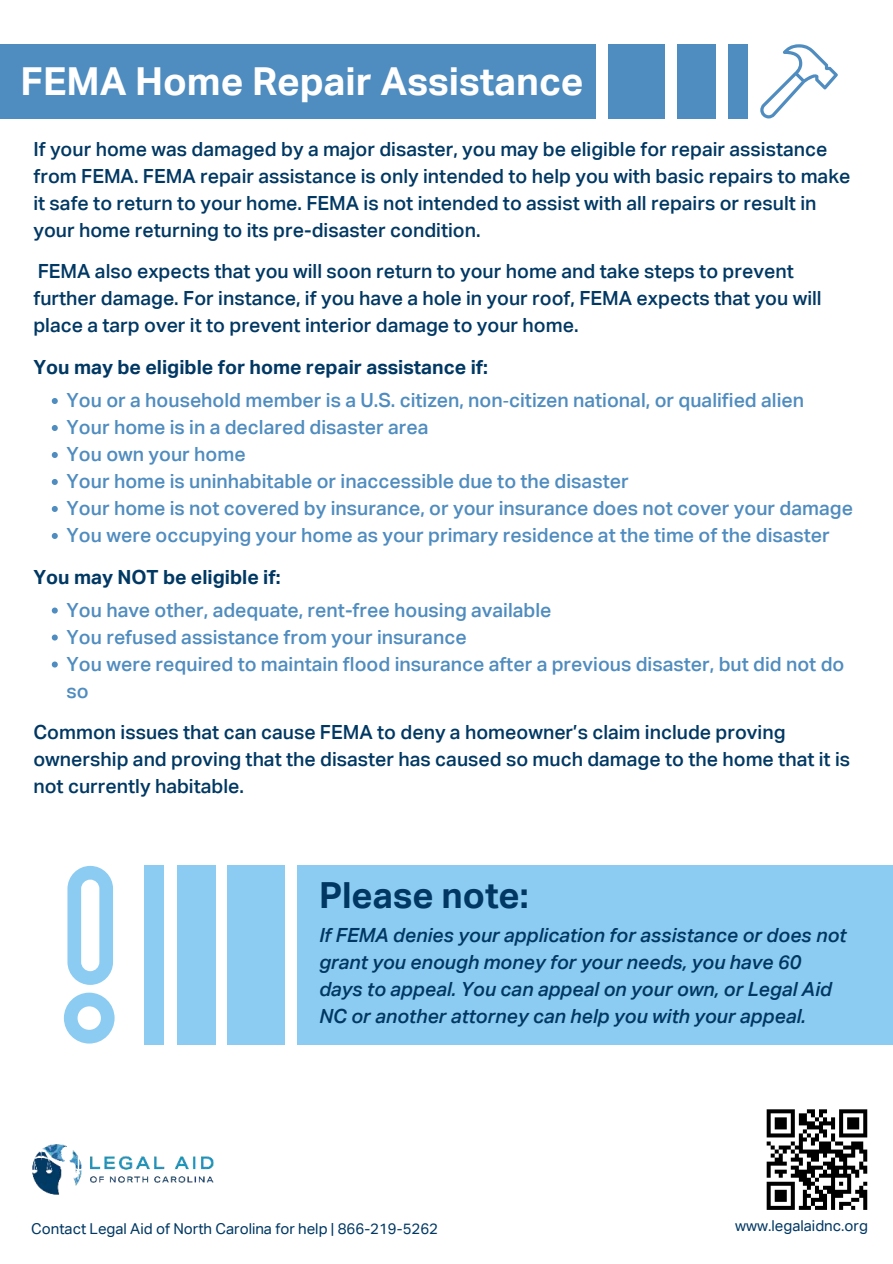
<style>
.page{position:relative;width:893px;height:1264px;background:#fff}
.page>*{position:absolute;margin:0;border:0;box-sizing:border-box;transform-origin:0 0}
.t1{font:700 38.55px "Aktiv Grotesk Corp";color:#fff}
.t2{font:700 36px "Aktiv Grotesk Corp";color:#003863}
.t3{font:500 19.5px/27px "Aktiv Grotesk Corp";color:#003863}
.t4{font:500 19.5px/27px "Aktiv Grotesk Corp";color:#4f8cbf}
.t5{font:italic 500 19.5px/27px "Aktiv Grotesk Corp";color:#003863}
.t6{font:700 19.5px "Aktiv Grotesk Corp";color:#003863}
.t7{font:15px "Aktiv Grotesk Corp";color:#003863}
.s1{font-family:"Noto Sans";font-weight:400}
</style>
<div class="page">
<div style="left:0;top:44px;width:595px;height:74px;background:#4f8cbf"></div>
<div style="left:608px;top:44px;width:57px;height:74px;background:#4f8cbf"></div>
<div style="left:677px;top:44px;width:39px;height:74px;background:#4f8cbf"></div>
<div style="left:728px;top:44px;width:19px;height:74px;background:#4f8cbf"></div>
<svg style="left:760px;top:44px;width:77px;height:74px"></svg>
<div style="left:298px;top:864px;width:594px;height:180px;background:#8cccf2"></div>
<svg style="left:67px;top:865px;width:46px;height:119px"></svg>
<svg style="left:64px;top:992px;width:50px;height:51px"></svg>
<svg style="left:52px;top:398px;width:6px;height:6px"></svg>
<svg style="left:52px;top:425px;width:6px;height:6px"></svg>
<svg style="left:52px;top:452px;width:6px;height:6px"></svg>
<svg style="left:52px;top:479px;width:6px;height:6px"></svg>
<svg style="left:52px;top:506px;width:6px;height:6px"></svg>
<svg style="left:52px;top:533px;width:6px;height:6px"></svg>
<svg style="left:52px;top:607px;width:6px;height:6px"></svg>
<svg style="left:52px;top:634px;width:6px;height:6px"></svg>
<svg style="left:52px;top:661px;width:6px;height:6px"></svg>
<div style="left:228px;top:864px;width:57px;height:180px;background:#8cccf2"></div>
<div style="left:177px;top:864px;width:38px;height:180px;background:#8cccf2"></div>
<div style="left:145px;top:864px;width:19px;height:180px;background:#8cccf2"></div>
<img style="left:32px;top:1144px;width:182px;height:51px">
<svg style="left:766px;top:1109px;width:101px;height:100px"></svg>
<h1 class="t1" style="left:21px;top:57px;width:564px">FEMA Home Repair Assistance</h1>
<p class="t3" style="left:33px;top:135px;width:818px">If your home was damaged by a major disaster, you may be eligible for repair assistance from FEMA. FEMA repair assistance is only intended to help you with basic repairs to make it safe to return to your home. FEMA is not intended to assist with all repairs or result in your home returning to its pre-disaster condition.</p>
<p class="t3" style="left:33px;top:258px;width:789px">FEMA also expects that you will soon return to your home and take steps to prevent further damage. For instance, if you have a hole in your roof, FEMA expects that you will place a tarp over it to prevent interior damage to your home.</p>
<p class="t6" style="left:33px;top:355px;width:456px">You may be eligible for home repair assistance if:</p>
<p class="t4" style="left:67px;top:386px;width:787px">You or a household member is a U.S. citizen, non<span class="s1">‐</span>citizen national, or qualified alien<br>Your home is in a declared disaster area<br>You own your home<br>Your home is uninhabitable or inaccessible due to the disaster<br>Your home is not covered by insurance, or your insurance does not cover your damage You were occupying your home as your primary residence at the time of the disaster</p>
<p class="t6" style="left:33px;top:564px;width:249px">You may NOT be eligible if:</p>
<p class="t4" style="left:67px;top:596px;width:779px">You have other, adequate, rent-free housing available<br>You refused assistance from your insurance<br>You were required to maintain flood insurance after a previous disaster, but did not do so</p>
<p class="t3" style="left:33px;top:718px;width:818px">Common issues that can cause FEMA to deny a homeowner’s claim include proving ownership and proving that the disaster has caused so much damage to the home that it is not currently habitable.</p>
<h2 class="t2" style="left:319px;top:872px;width:211px">Please note:</h2>
<p class="t5" style="left:319px;top:921px;width:528px">If FEMA denies your application for assistance or does not grant you enough money for your needs, you have 60 days to appeal. You can appeal on your own, or Legal Aid NC or another attorney can help you with your appeal.</p>
<p class="t7" style="left:31px;top:1219px;width:408px">Contact Legal Aid of North Carolina for help | 866-219-5262</p>
<p class="t7" style="left:735px;top:1216px;width:134px">www.legalaidnc.org</p>
</div>
